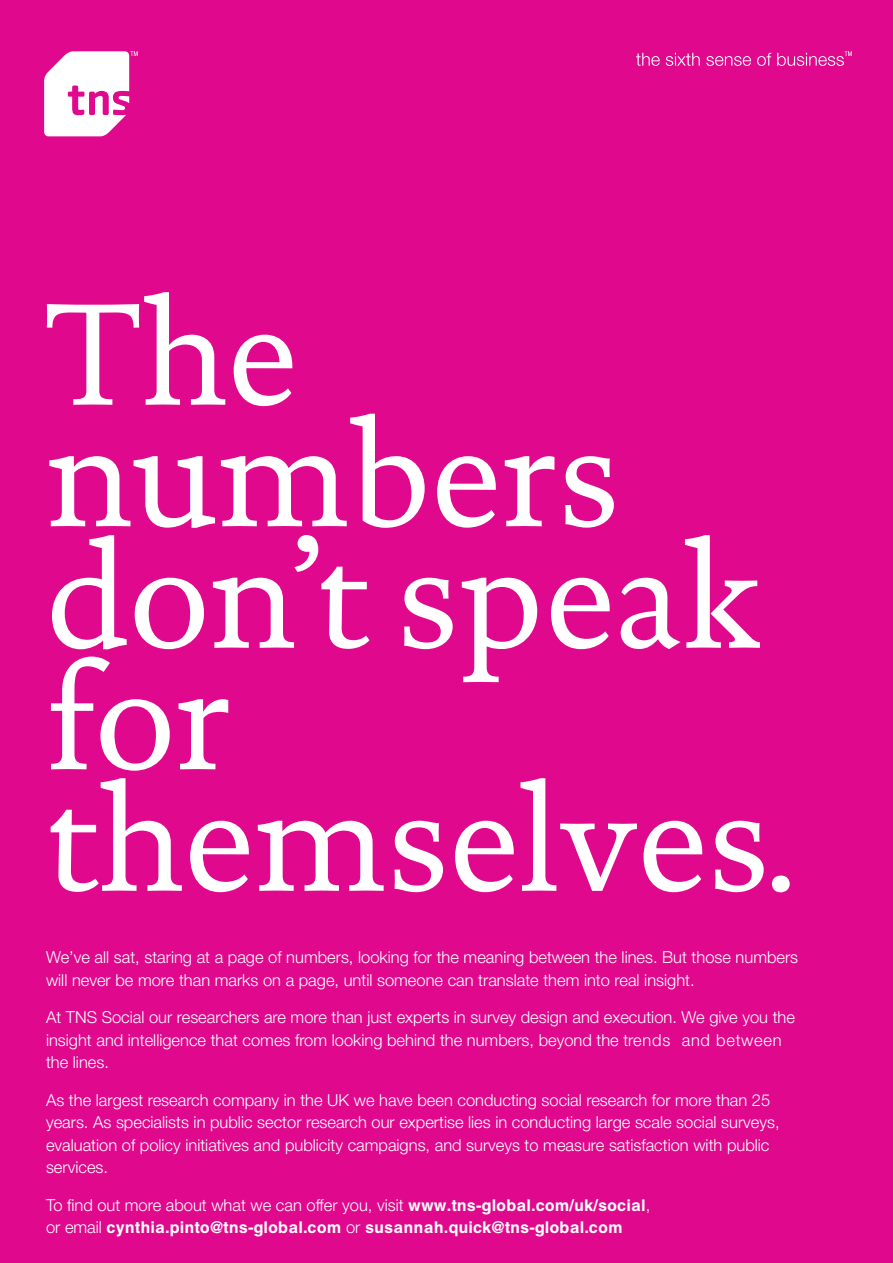
<style>
.page{position:relative;width:893px;height:1263px;background:#e0088c}
.page>*{position:absolute;margin:0;border:0;box-sizing:border-box;transform-origin:0 0}
.t1{font:147px/121.5px "DTL Documenta ST";color:#fff}
.t2{font:300 16.5px/22.5px "Helvetica Neue";color:#fff}
.t3{font:700 16.5px "Helvetica Greek";color:#fff}
.s1{font-family:"Helvetica Greek";font-weight:700}
.s2{font-family:"Helvetica Neue";font-weight:300}
</style>
<div class="page">
<svg style="left:44px;top:51px;width:94px;height:85px"></svg>
<svg style="left:636px;top:53px;width:24px;height:13px"></svg>
<svg style="left:666px;top:53px;width:34px;height:13px"></svg>
<svg style="left:706px;top:56px;width:45px;height:10px"></svg>
<svg style="left:757px;top:53px;width:14px;height:13px"></svg>
<svg style="left:777px;top:51px;width:75px;height:15px"></svg>
<h1 class="t1" style="left:46px;top:293px;width:753px">The numbers don’t speak for themselves.</h1>
<p class="t2" style="left:46px;top:948px;width:754px">We’ve all sat, staring at a page of numbers, looking for the meaning between the lines. But those numbers will never be more than marks on a page, until someone can translate them into real insight.</p>
<p class="t2" style="left:46px;top:1008px;width:750px">At TNS Social our researchers are more than just experts in survey design and execution. We give you the insight and intelligence that comes from looking behind the numbers, beyond the trends and between the lines.</p>
<p class="t2" style="left:46px;top:1090px;width:735px">As the largest research company in the UK we have been conducting social research for more than 25 years. As specialists in public sector research our expertise lies in conducting large scale social surveys, evaluation of policy initiatives and publicity campaigns, and surveys to measure satisfaction with public services.</p>
<p class="t2" style="left:46px;top:1195px;width:606px">To find out more about what we can offer you, visit <span class="s1">www.tns-global.com/uk/social</span>,</p>
<p class="t3" style="left:46px;top:1221px;width:578px"><span class="s2">or email</span> cynthia.pinto@tns-global.com <span class="s2">or</span> susannah.quick@tns-global.com</p>
</div>
